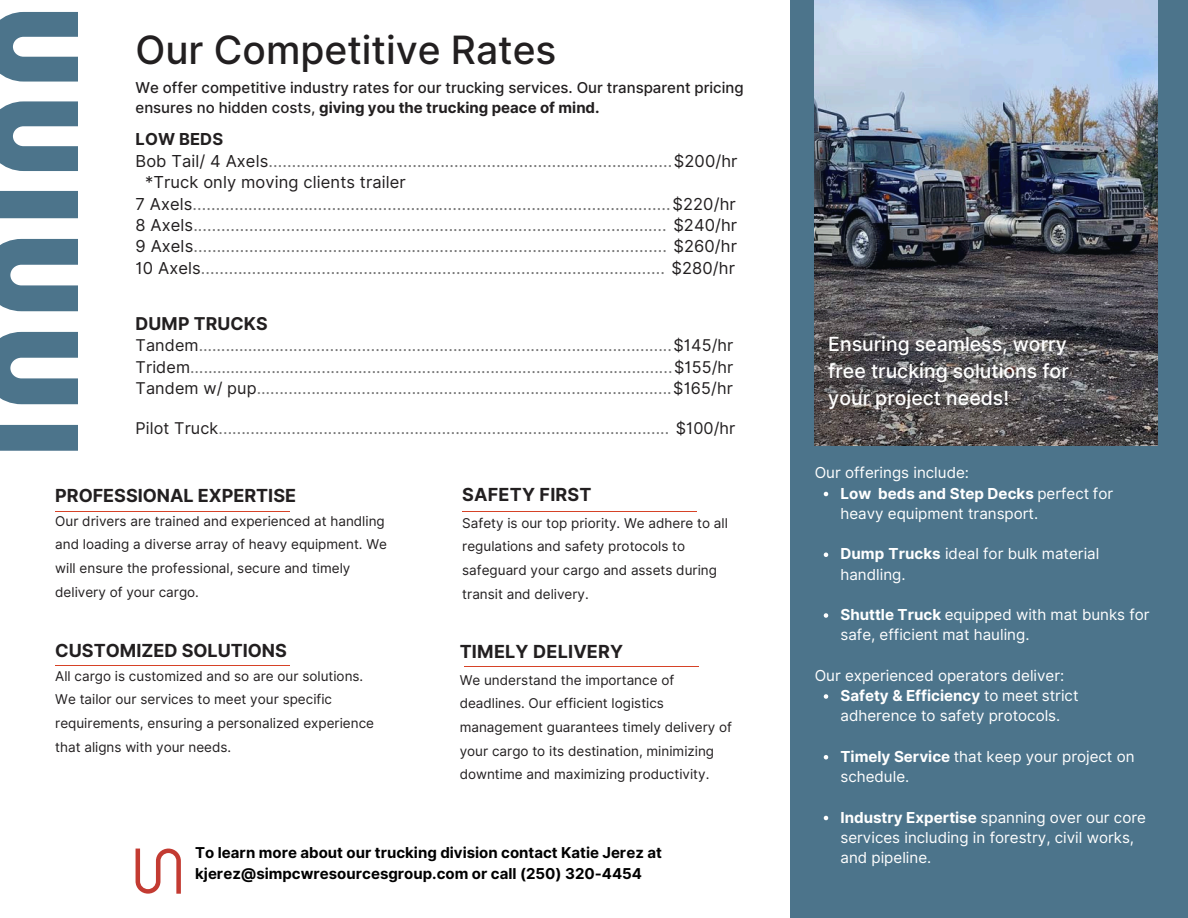
<style>
.page{position:relative;width:1188px;height:918px;background:#fff}
.page>*{position:absolute;margin:0;border:0;box-sizing:border-box;transform-origin:0 0}
.t1{font:500 39px "Inter";color:#221f20}
.t2{font:500 19.5px/27px "Inter";color:#fff;text-align:justify}
.t3{font:700 18px "Inter";color:#221f20}
.t4{font:700 17.7px "Inter";letter-spacing:.005em;color:#221f20}
.t5{font:16.5px "Inter";letter-spacing:.005em;color:#737373}
.t6{font:16.5px "Inter";letter-spacing:.005em;color:#221f20}
.t7{font:700 16.5px "Inter";letter-spacing:.005em;color:#221f20}
.t8{font:16.2px/21.3px "Inter";letter-spacing:.005em;color:#737373;text-align:justify}
.t9{font:15.15px/20.2px "Inter";color:#fff}
.t10{font:500 15px/20.2px "Inter";color:#221f20}
.t11{font:700 15px/21.3px "Inter";color:#000}
.t12{font:13.5px/23.5px "Inter";color:#221f20}
.s1{font-weight:700}
.s2{color:#221f20}
</style>
<div class="page">
<div style="left:791px;top:0;width:397px;height:918px;background:#4c748b"></div>
<svg style="left:136px;top:849px;width:45px;height:45px"></svg>
<hr style="left:462px;top:511px;width:234px;height:1px;background:#d64227">
<hr style="left:464px;top:666px;width:234px;height:1px;background:#d64227">
<hr style="left:55px;top:511px;width:234px;height:1px;background:#d64227">
<hr style="left:55px;top:665px;width:234px;height:1px;background:#d64227">
<svg style="left:824px;top:492px;width:4px;height:4px"></svg>
<svg style="left:824px;top:553px;width:4px;height:4px"></svg>
<svg style="left:824px;top:613px;width:4px;height:5px"></svg>
<svg style="left:824px;top:694px;width:4px;height:5px"></svg>
<svg style="left:824px;top:755px;width:4px;height:5px"></svg>
<svg style="left:824px;top:816px;width:4px;height:4px"></svg>
<img style="left:815px;top:0;width:343px;height:446px">
<svg style="left:0;top:12px;width:78px;height:439px"></svg>
<p class="t1" style="left:136px;top:26px;width:422px">Our Competitive Rates</p>
<p class="t10" style="left:136px;top:77px;width:610px">We offer competitive industry rates for our trucking services. Our transparent pricing ensures no hidden costs, <span class="s1">giving you the trucking peace of mind.</span></p>
<p class="t7" style="left:136px;top:130px;width:89px">LOW BEDS</p>
<p class="t5" style="left:136px;top:151px;width:604px"><span class="s2">Bob Tail/ 4 Axels</span>.......................................................................................<span class="s2">$200/hr</span></p>
<p class="t6" style="left:145px;top:172px;width:262px">*Truck only moving clients trailer</p>
<p class="t5" style="left:136px;top:194px;width:602px"><span class="s2">7 Axels</span>.......................................................................................................<span class="s2">$220/hr</span></p>
<p class="t5" style="left:136px;top:215px;width:603px"><span class="s2">8 Axels</span>...................................................................................................... <span class="s2">$240/hr</span></p>
<p class="t5" style="left:136px;top:236px;width:603px"><span class="s2">9 Axels</span>...................................................................................................... <span class="s2">$260/hr</span></p>
<p class="t5" style="left:136px;top:258px;width:601px"><span class="s2">10 Axels</span>.................................................................................................... <span class="s2">$280/hr</span></p>
<h3 class="t4" style="left:136px;top:313px;width:134px">DUMP TRUCKS</h3>
<p class="t8" style="left:136px;top:335px;width:599px"><span class="s2">Tandem</span>…………….........................................................................................<span class="s2">$145/hr Tridem</span>………….....................................................................................…......<span class="s2">$155/hr Tandem w/ pup</span>…........................................................................................<span class="s2">$165/hr</span></p>
<p class="t8" style="left:136px;top:417px;width:601px"><span class="s2">Pilot Truck</span>................................................................................................... <span class="s2">$100/hr</span></p>
<p class="t3" style="left:55px;top:485px;width:242px">PROFESSIONAL EXPERTISE</p>
<h1 class="t12" style="left:55px;top:509px;width:333px">Our drivers are trained and experienced at handling and loading a diverse array of heavy equipment. We will ensure the professional, secure and timely delivery of your cargo.</h1>
<p class="t3" style="left:55px;top:640px;width:233px">CUSTOMIZED SOLUTIONS</p>
<p class="t12" style="left:55px;top:664px;width:320px">All cargo is customized and so are our solutions.<br>We tailor our services to meet your specific requirements, ensuring a personalized experience that aligns with your needs.</p>
<h3 class="t3" style="left:462px;top:484px;width:131px">SAFETY FIRST</h3>
<p class="t12" style="left:462px;top:511px;width:267px">Safety is our top priority. We adhere to all regulations and safety protocols to safeguard your cargo and assets during transit and delivery.</p>
<h3 class="t3" style="left:460px;top:641px;width:165px">TIMELY DELIVERY</h3>
<p class="t12" style="left:460px;top:668px;width:274px">We understand the importance of deadlines. Our efficient logistics management guarantees timely delivery of your cargo to its destination, minimizing downtime and maximizing productivity.</p>
<p class="t11" style="left:195px;top:842px;width:468px">To learn more about our trucking division contact Katie Jerez at kjerez@simpcwresourcesgroup.com or call (250) 320-4454</p>
<p class="t2" style="left:828px;top:331px;width:242px">Ensuring seamless, worry free trucking solutions for your project needs!</p>
<p class="t9" style="left:815px;top:463px;width:156px">Our offerings include:</p>
<h2 class="t9" style="left:840px;top:483px;width:274px"><span class="s1">Low beds and Step Decks</span> perfect for heavy equipment transport.</h2>
<h3 class="t9" style="left:840px;top:544px;width:260px"><span class="s1">Dump Trucks</span> ideal for bulk material handling.</h3>
<p class="t9" style="left:840px;top:604px;width:311px"><span class="s1">Shuttle Truck</span> equipped with mat bunks for safe, efficient mat hauling.</p>
<p class="t9" style="left:815px;top:665px;width:251px">Our experienced operators deliver:</p>
<p class="t9" style="left:840px;top:685px;width:240px"><span class="s1">Safety &amp; Efficiency</span> to meet strict adherence to safety protocols.</p>
<p class="t9" style="left:840px;top:746px;width:296px"><span class="s1">Timely Service</span> that keep your project on schedule.</p>
<p class="t9" style="left:840px;top:807px;width:307px"><span class="s1">Industry Expertise</span> spanning over our core services including in forestry, civil works, and pipeline.</p>
</div>
